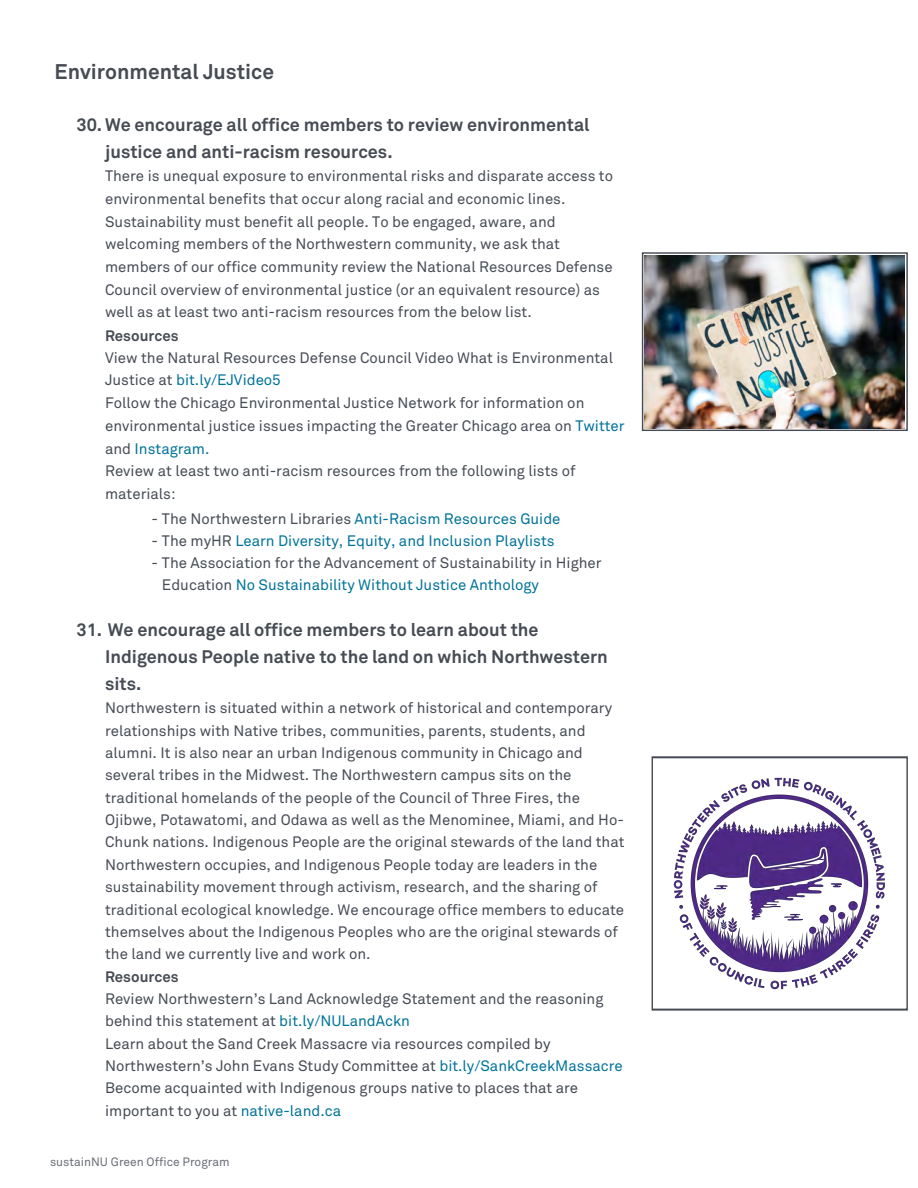
<style>
.page{position:relative;width:918px;height:1188px;background:#fff}
.page>*{position:absolute;margin:0;border:0;box-sizing:border-box;transform-origin:0 0}
.t1{font:700 21px "Akkurat Pro";color:#464b54}
.t2{font:700 18px/27px "Akkurat Pro";color:#464b54}
.t3{font:15px/22.6px "Akkurat Pro";color:#474c55}
.t4{font:15px/22.4px "Akkurat Pro";color:#464b54}
.t5{font:15px "Akkurat Pro";color:#007399}
.t6{font:700 15px "Akkurat Pro";color:#464b54}
.t7{font:12px "Akkurat Pro";color:#696e77}
.s1{color:#007399}
.s2{color:#474c55}
</style>
<div class="page">
<img style="left:644px;top:255px;width:261px;height:174px">
<img style="left:652px;top:777px;width:256px;height:234px">
<div style="left:651px;top:756px;width:257px;height:254px;border:2px solid #464b54"></div>
<div style="left:642px;top:252px;width:266px;height:179px;border:1px solid #464b54"></div>
<h1 class="t1" style="left:54px;top:59px;width:221px">Environmental Justice</h1>
<p class="t2" style="left:105px;top:110px;width:486px;text-indent:-29px">30. We encourage all office members to review environmental justice and anti-racism resources.</p>
<p class="t3" style="left:105px;top:165px;width:510px">There is unequal exposure to environmental risks and disparate access to environmental benefits that occur along racial and economic lines.<br>Sustainability must benefit all people. To be engaged, aware, and welcoming members of the Northwestern community, we ask that members of our office community review the National Resources Defense Council overview of environmental justice (or an equivalent resource) as well as at least two anti-racism resources from the below list.</p>
<p class="t6" style="left:105px;top:326px;width:75px">Resources</p>
<p class="t3" style="left:105px;top:346px;width:521px">View the Natural Resources Defense Council Video What is Environmental Justice at <span class="s1">bit.ly/EJVideo5<br></span>Follow the Chicago Environmental Justice Network for information on environmental justice issues impacting the Greater Chicago area on <span class="s1">Twitter </span>and <span class="s1">Instagram.<br></span>Review at least two anti-racism resources from the following lists of materials:</p>
<p class="t3" style="left:151px;top:508px;width:411px">- The Northwestern Libraries <span class="s1">Anti-Racism Resources Guide</span></p>
<p class="t5" style="left:151px;top:532px;width:405px"><span class="s2">- The myHR</span> Learn Diversity, Equity, and Inclusion Playlists</p>
<p class="t3" style="left:162px;top:552px;width:441px;line-height:21.8px;text-indent:-11px">- The Association for the Advancement of Sustainability in Higher<br>Education <span class="s1">No Sustainability Without Justice Anthology</span></p>
<p class="t2" style="left:105px;top:616px;width:504px;text-indent:-29px">31. We encourage all office members to learn about the<br>Indigenous People native to the land on which Northwestern sits.</p>
<p class="t3" style="left:105px;top:697px;width:521px">Northwestern is situated within a network of historical and contemporary relationships with Native tribes, communities, parents, students, and alumni. It is also near an urban Indigenous community in Chicago and several tribes in the Midwest. The Northwestern campus sits on the traditional homelands of the people of the Council of Three Fires, the Ojibwe, Potawatomi, and Odawa as well as the Menominee, Miami, and Ho-Chunk nations. Indigenous People are the original stewards of the land that Northwestern occupies, and Indigenous People today are leaders in the sustainability movement through activism, research, and the sharing of traditional ecological knowledge. We encourage office members to educate themselves about the Indigenous Peoples who are the original stewards of the land we currently live and work on.</p>
<p class="t6" style="left:105px;top:968px;width:75px">Resources</p>
<p class="t4" style="left:105px;top:988px;width:519px">Review Northwestern’s Land Acknowledge Statement and the reasoning behind this statement at <span class="s1">bit.ly/NULandAckn<br></span>Learn about the Sand Creek Massacre via resources compiled by Northwestern’s John Evans Study Committee at <span class="s1">bit.ly/SankCreekMassacre </span>Become acquainted with Indigenous groups native to places that are important to you at <span class="s1">native-land.ca</span></p>
<p class="t7" style="left:50px;top:1155px;width:181px">sustainNU Green Office Program</p>
</div>
